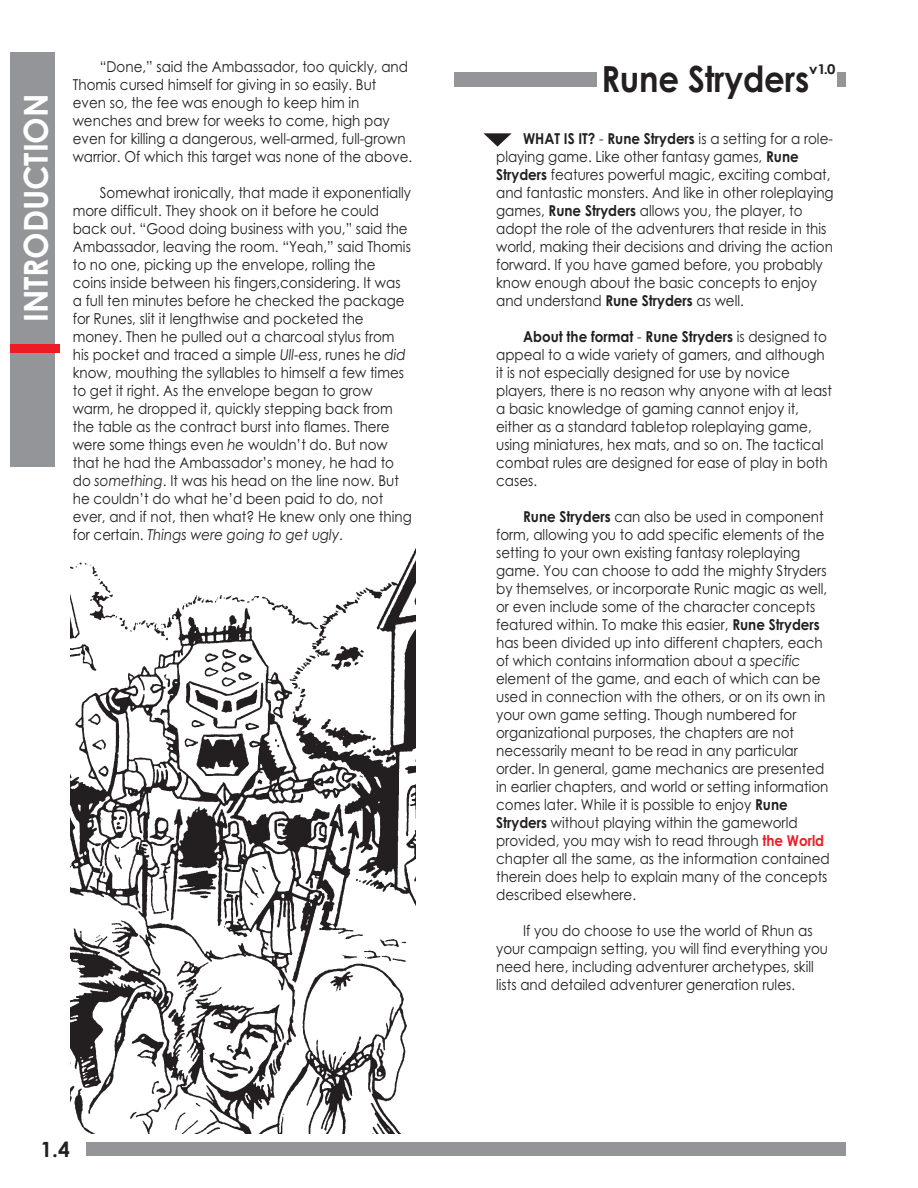
<style>
.page{position:relative;width:918px;height:1188px;background:#fff}
.page>*{position:absolute;margin:0;border:0;box-sizing:border-box;transform-origin:0 0}
.t1{font:700 36px "Century Gothic";letter-spacing:-.005em;color:#231f20;scale:.9 1}
.t2{font:700 33px "Century Gothic";letter-spacing:-.005em;color:#fff;scale:.96 1}
.t3{font:700 21px "Century Gothic";color:#231f20}
.t4{font:15px/18px "Century Gothic";color:#231f20;scale:.9 1}
.t5{font:700 13.5px "Century Gothic";color:#231f20;scale:1.1 1}
.s1{font-style:italic}
.s2{font-weight:700}
.s3{font-weight:700;color:#ed1c24}
</style>
<div class="page">
<div style="left:87px;top:1128px;width:759px;height:28px;background:#939598"></div>
<div style="left:87px;top:1128px;width:759px;height:14px;background:#fff"></div>
<div style="left:454px;top:72px;width:392px;height:15px;background:#939598"></div>
<div style="left:597px;top:54px;width:240px;height:54px;background:#fff"></div>
<div style="left:10px;top:52px;width:44px;height:415px;background:#939598"></div>
<div style="left:10px;top:344px;width:50px;height:9px;background:#ed1c24"></div>
<img style="left:70px;top:549px;width:345px;height:585px">
<svg style="left:483px;top:133px;width:29px;height:14px"></svg>
<h2 class="t2" style="left:24px;top:322px;width:239px;rotate:-90deg">INTRODUCTION</h2>
<p class="t4" style="left:73px;top:59px;width:379px;text-indent:27px">“Done,” said the Ambassador, too quickly, and Thomis cursed himself for giving in so easily. But even so, the fee was enough to keep him in wenches and brew for weeks to come, high pay even for killing a dangerous, well-armed, full-grown warrior. Of which this target was none of the above.</p>
<p class="t4" style="left:73px;top:185px;width:378px;text-indent:27px">Somewhat ironically, that made it exponentially more difficult. They shook on it before he could back out. “Good doing business with you,” said the Ambassador, leaving the room. “Yeah,” said Thomis to no one, picking up the envelope, rolling the coins inside between his fingers,considering. It was a full ten minutes before he checked the package for Runes, slit it lengthwise and pocketed the money. Then he pulled out a charcoal stylus from his pocket and traced a simple <span class="s1">Ull-ess</span>, runes he <span class="s1">did </span>know, mouthing the syllables to himself a few times to get it right. As the envelope began to grow warm, he dropped it, quickly stepping back from the table as the contract burst into flames. There were some things even <span class="s1">he</span> wouldn’t do. But now that he had the Ambassador’s money, he had to do <span class="s1">something</span>. It was his head on the line now. But he couldn’t do what he’d been paid to do, not ever, and if not, then what? He knew only one thing for certain. <span class="s1">Things were going to get ugly</span>.</p>
<h3 class="t3" style="left:41px;top:1141px;width:31px">1.4</h3>
<h1 class="t1" style="left:601px;top:65px;width:233px">Rune Stryders</h1>
<p class="t5" style="left:809px;top:64px;width:25px">v1.0</p>
<p class="t4" style="left:496px;top:131px;width:377px;text-indent:27px"><span class="s2">WHAT IS IT?</span> - <span class="s2">Rune Stryders</span> is a setting for a role&shy;playing game. Like other fantasy games, <span class="s2">Rune Stryders</span> features powerful magic, exciting combat, and fantastic monsters. And like in other roleplaying games, <span class="s2">Rune Stryders</span> allows you, the player, to adopt the role of the adventurers that reside in this world, making their decisions and driving the action forward. If you have gamed before, you probably know enough about the basic concepts to enjoy and understand <span class="s2">Rune Stryders</span> as well.</p>
<p class="t4" style="left:496px;top:329px;width:375px;text-indent:27px"><span class="s2">About the format</span> - <span class="s2">Rune Stryders</span> is designed to appeal to a wide variety of gamers, and although it is not especially designed for use by novice players, there is no reason why anyone with at least a basic knowledge of gaming cannot enjoy it, either as a standard tabletop roleplaying game, using miniatures, hex mats, and so on. The tactical combat rules are designed for ease of play in both cases.</p>
<p class="t4" style="left:496px;top:509px;width:372px;text-indent:27px"><span class="s2">Rune Stryders</span> can also be used in component form, allowing you to add specific elements of the setting to your own existing fantasy roleplaying game. You can choose to add the mighty Stryders by themselves, or incorporate Runic magic as well, or even include some of the character concepts featured within. To make this easier, <span class="s2">Rune Stryders </span>has been divided up into different chapters, each of which contains information about a <span class="s1">specific </span>element of the game, and each of which can be used in connection with the others, or on its own in your own game setting. Though numbered for organizational purposes, the chapters are not necessarily meant to be read in any particular order. In general, game mechanics are presented in earlier chapters, and world or setting information comes later. While it is possible to enjoy <span class="s2">Rune Stryders</span> without playing within the gameworld provided, you may wish to read through <span class="s3">the World </span>chapter all the same, as the information contained therein does help to explain many of the concepts described elsewhere.</p>
<p class="t4" style="left:496px;top:923px;width:370px;text-indent:27px">If you do choose to use the world of Rhun as your campaign setting, you will find everything you need here, including adventurer archetypes, skill lists and detailed adventurer generation rules.</p>
</div>
